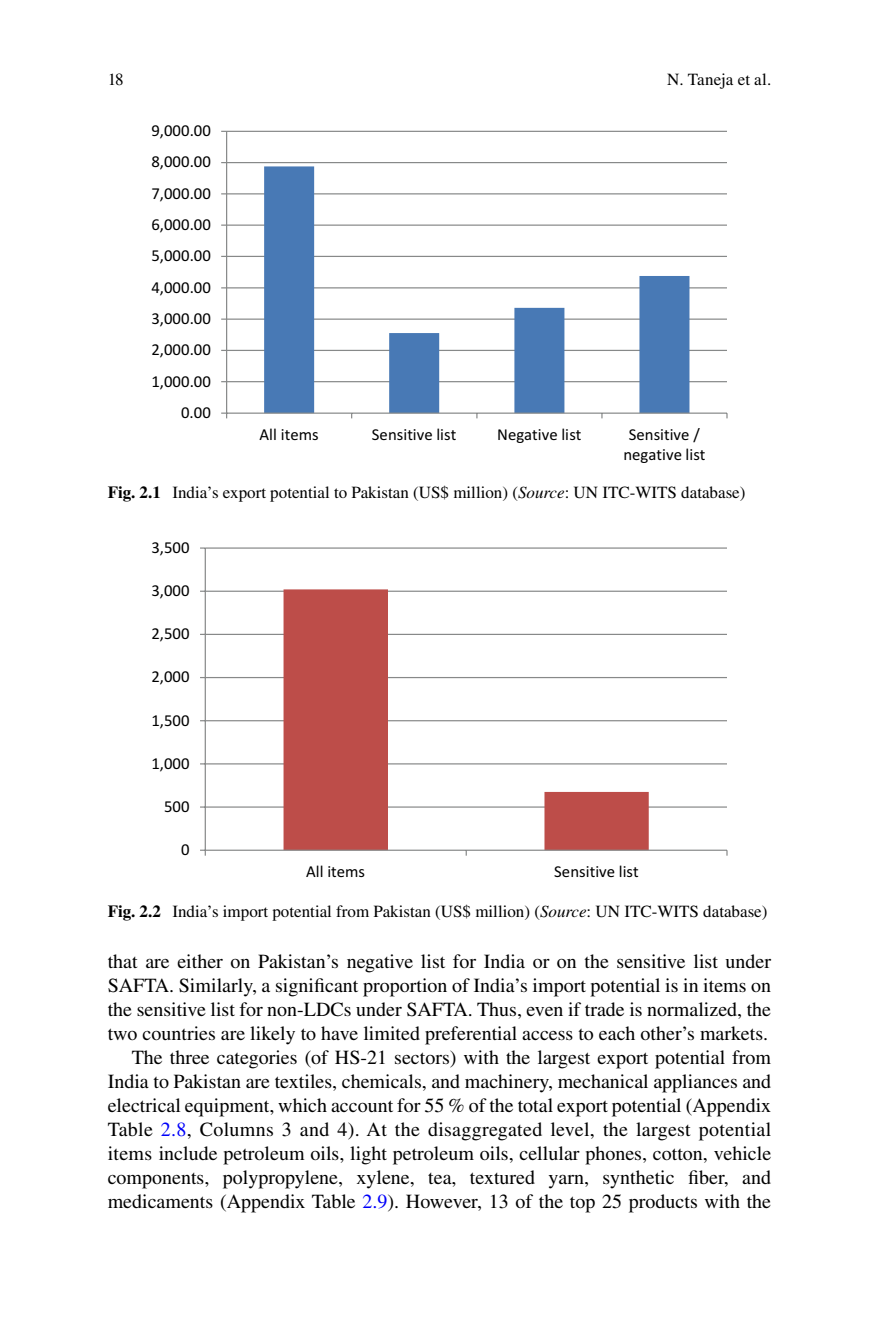
<style>
.page{position:relative;width:879px;height:1333px;background:#fff}
.page>*{position:absolute;margin:0;border:0;box-sizing:border-box;transform-origin:0 0}
.t1{font:20px/24px "Times";color:#000;text-align:right}
.t2{font:17px "Times";color:#000}
.t3{font:16.8px/20px "Calibri";color:#000;text-align:center}
.s1{font-weight:700}
.s2{font-style:italic}
.s3{color:#0000fa}
</style>
<div class="page">
<hr style="left:227px;top:131px;width:500px;height:1px;background:#878989">
<hr style="left:227px;top:162px;width:500px;height:1px;background:#878989">
<hr style="left:227px;top:193px;width:500px;height:1px;background:#878989">
<hr style="left:227px;top:224px;width:500px;height:2px;background:#878989">
<hr style="left:227px;top:256px;width:500px;height:1px;background:#878989">
<hr style="left:227px;top:287px;width:500px;height:1px;background:#878989">
<hr style="left:227px;top:318px;width:500px;height:2px;background:#878989">
<hr style="left:227px;top:350px;width:500px;height:1px;background:#878989">
<hr style="left:227px;top:381px;width:500px;height:1px;background:#878989">
<svg style="left:264px;top:166px;width:425px;height:246px"></svg>
<hr style="left:226px;top:131px;width:1px;height:282px;background:#878989">
<hr style="left:227px;top:412px;width:500px;height:2px;background:#878989">
<svg style="left:221px;top:412px;width:6px;height:6px"></svg>
<hr style="left:205px;top:547px;width:522px;height:1px;background:#878989">
<hr style="left:205px;top:590px;width:522px;height:2px;background:#878989">
<hr style="left:205px;top:633px;width:522px;height:2px;background:#878989">
<hr style="left:205px;top:677px;width:522px;height:1px;background:#878989">
<hr style="left:205px;top:720px;width:522px;height:1px;background:#878989">
<hr style="left:205px;top:763px;width:522px;height:1px;background:#878989">
<hr style="left:205px;top:806px;width:522px;height:1px;background:#878989">
<svg style="left:283px;top:589px;width:366px;height:260px"></svg>
<hr style="left:205px;top:548px;width:1px;height:302px;background:#878989">
<hr style="left:205px;top:849px;width:522px;height:1px;background:#878989">
<svg style="left:200px;top:849px;width:6px;height:6px"></svg>
<p class="t2" style="left:108px;top:70px;width:18px">18</p>
<p class="t3" style="left:151px;top:122px;width:61px">9,000.00</p>
<p class="t3" style="left:151px;top:153px;width:61px">8,000.00</p>
<p class="t3" style="left:151px;top:184px;width:61px">7,000.00</p>
<p class="t3" style="left:151px;top:216px;width:61px">6,000.00</p>
<p class="t3" style="left:151px;top:247px;width:61px">5,000.00</p>
<p class="t3" style="left:151px;top:278px;width:61px">4,000.00</p>
<p class="t3" style="left:151px;top:309px;width:61px">3,000.00</p>
<p class="t3" style="left:151px;top:341px;width:61px">2,000.00</p>
<p class="t3" style="left:151px;top:372px;width:61px">1,000.00</p>
<p class="t3" style="left:181px;top:403px;width:31px">0.00</p>
<p class="t2" style="left:667px;top:70px;width:105px">N. Taneja et al.</p>
<p class="t3" style="left:259px;top:425px;width:60px">All items</p>
<p class="t3" style="left:372px;top:425px;width:86px">Sensitive list</p>
<p class="t3" style="left:497px;top:425px;width:86px">Negative list</p>
<p class="t3" style="left:623px;top:425px;width:84px">Sensitive / negative list</p>
<p class="t2" style="left:108px;top:483px;width:639px"><span class="s1">Fig. 2.1</span> India’s export potential to Pakistan (US$ million) (<span class="s2">Source</span>: UN ITC-WITS database)</p>
<p class="t3" style="left:151px;top:538px;width:40px">3,500</p>
<p class="t3" style="left:151px;top:581px;width:40px">3,000</p>
<p class="t3" style="left:151px;top:624px;width:40px">2,500</p>
<p class="t3" style="left:151px;top:668px;width:40px">2,000</p>
<p class="t3" style="left:151px;top:711px;width:40px">1,500</p>
<p class="t3" style="left:151px;top:754px;width:40px">1,000</p>
<p class="t3" style="left:164px;top:797px;width:27px">500</p>
<p class="t3" style="left:181px;top:840px;width:10px">0</p>
<p class="t3" style="left:306px;top:862px;width:60px">All items</p>
<p class="t3" style="left:554px;top:862px;width:86px">Sensitive list</p>
<p class="t2" style="left:108px;top:901px;width:661px"><span class="s1">Fig. 2.2</span> India’s import potential from Pakistan (US$ million) (<span class="s2">Source</span>: UN ITC-WITS database)</p>
<p class="t1" style="left:108px;top:949px;width:665px">that are either on Pakistan’s negative list for India or on the sensitive list under SAFTA. Similarly, a significant proportion of India’s import potential is in items on the sensitive list for non-LDCs under SAFTA. Thus, even if trade is normalized, the two countries are likely to have limited preferential access to each other’s markets.<br>The three categories (of HS-21 sectors) with the largest export potential from India to Pakistan are textiles, chemicals, and machinery, mechanical appliances and electrical equipment, which account for 55 % of the total export potential (Appendix Table <span class="s3">2.8</span>, Columns 3 and 4). At the disaggregated level, the largest potential items include petroleum oils, light petroleum oils, cellular phones, cotton, vehicle components, polypropylene, xylene, tea, textured yarn, synthetic fiber, and medicaments (Appendix Table <span class="s3">2.9</span>). However, 13 of the top 25 products with the</p>
</div>
